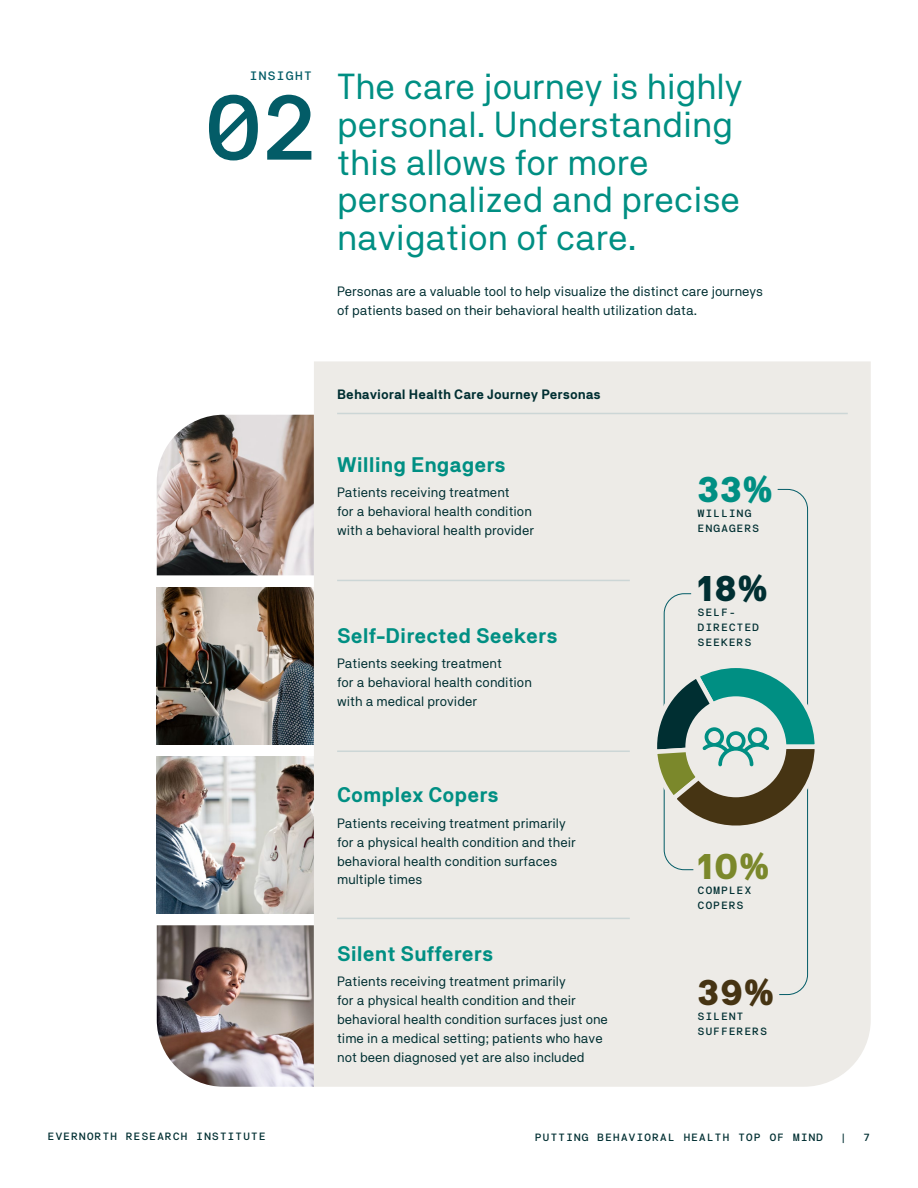
<style>
.page{position:relative;width:918px;height:1188px;background:#fff}
.page>*{position:absolute;margin:0;border:0;box-sizing:border-box;transform-origin:0 0}
.H2_-_Eyebrow{font:92.25px "NB Akademie Mono";color:#035c67}
.H3_-_Headline{font:36px/37.8px "NB Akademie";color:#008f83}
.t1{font:900 36px "NB Akademie";color:#008f83}
.t2{font:900 36px "NB Akademie";color:#002f32}
.t3{font:900 36px "NB Akademie";color:#7b882b}
.t4{font:900 36px "NB Akademie";color:#463413}
.H5_-_Persona_Subhead{font:700 21px "NB Akademie";color:#008f83}
.t5{font:13.5px/18.9px "NB Akademie";color:#002f32}
.H4_-_Persona_Table_N{font:700 13.5px "NB Akademie";color:#002f32}
.H2_-_Eyebrow-2{font:12.15px "NB Akademie Mono";color:#035c67}
.t6{font:10.5px/15px "NB Akademie Mono";color:#002f32}
</style>
<div class="page">
<img style="left:157px;top:415px;width:157px;height:160px">
<img style="left:157px;top:925px;width:157px;height:162px">
<img style="left:157px;top:756px;width:157px;height:157px">
<img style="left:157px;top:587px;width:157px;height:157px">
<div style="left:314px;top:361px;width:557px;height:726px;background:#edebe7"></div>
<hr style="left:337px;top:413px;width:511px;height:1px;background:#ccd6d6">
<hr style="left:337px;top:580px;width:293px;height:1px;background:#ccd6d6">
<hr style="left:337px;top:751px;width:293px;height:1px;background:#ccd6d6">
<hr style="left:337px;top:918px;width:293px;height:1px;background:#ccd6d6">
<svg style="left:650px;top:489px;width:171px;height:506px;background:#d1d7d0"></svg>
<h2 class="H2_-_Eyebrow-2" style="left:249px;top:68px;width:65px">INSIGHT</h2>
<h2 class="H2_-_Eyebrow" style="left:199px;top:72px;width:126px">02</h2>
<h3 class="H3_-_Headline" style="left:337px;top:67px;width:407px">The care journey is highly personal. Understanding this allows for more personalized and precise navigation of care.</h3>
<p class="t5" style="left:337px;top:282px;width:427px">Personas are a valuable tool to help visualize the distinct care journeys of patients based on their behavioral health utilization data.</p>
<h4 class="H4_-_Persona_Table_N" style="left:337px;top:386px;width:265px">Behavioral Health Care Journey Personas</h4>
<h5 class="H5_-_Persona_Subhead" style="left:337px;top:452px;width:170px">Willing Engagers</h5>
<p class="t5" style="left:337px;top:483px;width:199px">Patients receiving treatment<br>for a behavioral health condition with a behavioral health provider</p>
<h5 class="H5_-_Persona_Subhead" style="left:337px;top:623px;width:222px">Self-Directed Seekers</h5>
<p class="t5" style="left:337px;top:654px;width:196px">Patients seeking treatment<br>for a behavioral health condition with a medical provider</p>
<p class="t1" style="left:697px;top:468px;width:78px">33%</p>
<p class="t6" style="left:697px;top:505px;width:64px">WILLING<br>ENGAGERS</p>
<p class="t2" style="left:697px;top:567px;width:73px">18%</p>
<p class="t6" style="left:697px;top:605px;width:64px">SELF-<br>DIRECTED<br>SEEKERS</p>
<h5 class="H5_-_Persona_Subhead" style="left:337px;top:782px;width:163px">Complex Copers</h5>
<p class="t5" style="left:337px;top:813px;width:240px">Patients receiving treatment primarily for a physical health condition and their behavioral health condition surfaces multiple times</p>
<h5 class="H5_-_Persona_Subhead" style="left:337px;top:941px;width:158px">Silent Sufferers</h5>
<p class="t5" style="left:337px;top:972px;width:272px">Patients receiving treatment primarily<br>for a physical health condition and their behavioral health condition surfaces just one time in a medical setting; patients who have not been diagnosed yet are also included</p>
<p class="t3" style="left:697px;top:845px;width:74px">10%</p>
<p class="t6" style="left:697px;top:882px;width:56px">COMPLEX<br>COPERS</p>
<p class="t4" style="left:697px;top:971px;width:79px">39%</p>
<p class="t6" style="left:697px;top:1008px;width:72px">SILENT<br>SUFFERERS</p>
<p class="t6" style="left:47px;top:1128px;width:221px">EVERNORTH RESEARCH INSTITUTE</p>
<p class="t6" style="left:534px;top:1129px;width:291px">PUTTING BEHAVIORAL HEALTH TOP OF MIND</p>
<p class="t6" style="left:839px;top:1129px;width:9px">|</p>
<p class="t6" style="left:863px;top:1129px;width:9px">7</p>
</div>
